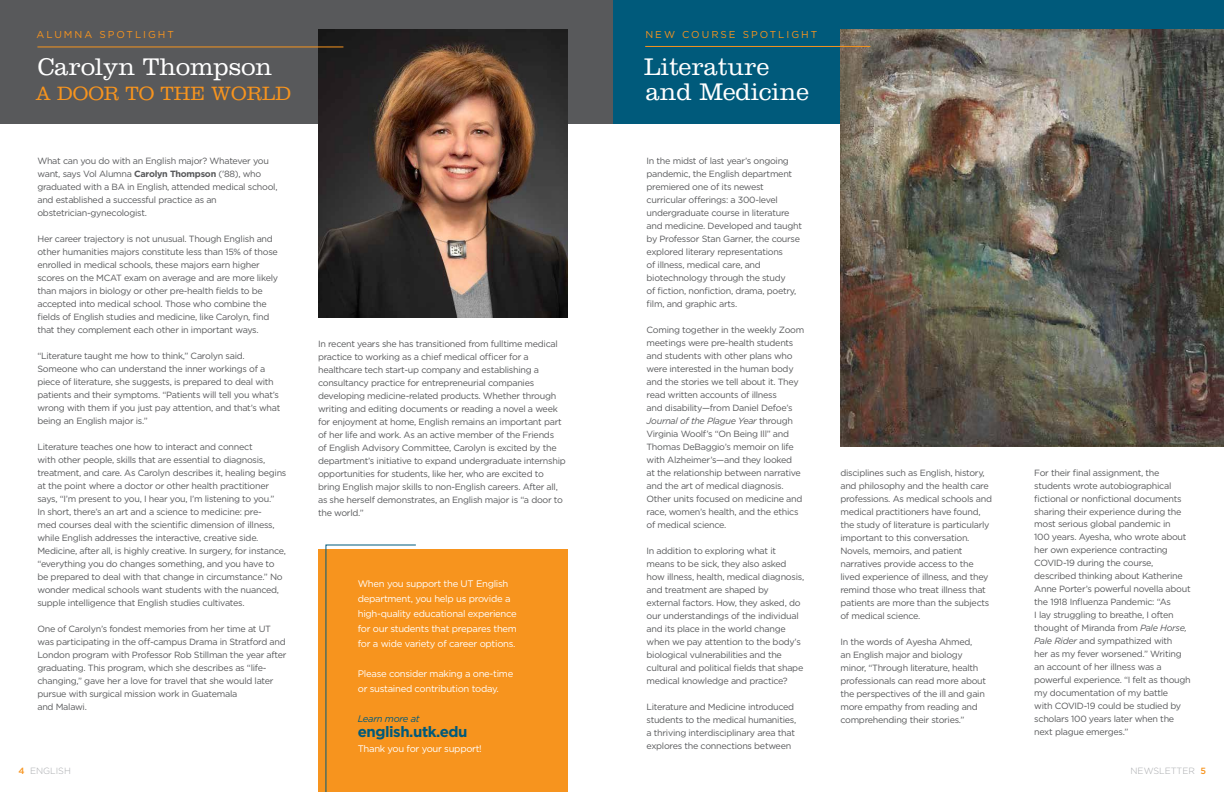
<style>
.page{position:relative;width:1224px;height:792px;background:#fff}
.page>*{position:absolute;margin:0;border:0;box-sizing:border-box;transform-origin:0 0}
.t1{font:300 25px/25px "Clarendon LT Std";color:#fff}
.t2{font:300 20px "Clarendon LT Std";color:#f7941e}
.t3{font:700 15px "Gotham";letter-spacing:-.03em;color:#005a7b}
.t4{font:10px "Gotham";letter-spacing:.2em;color:#f7941e}
.t5{font:9.5px/15px "Gotham";letter-spacing:-.03em;color:#fff}
.t6{font:italic 9.5px "Gotham";letter-spacing:-.03em;color:#005a7b}
.t7{font:9px/13px "Gotham";letter-spacing:-.03em;color:#58595b}
.t8{font:300 9px "Gotham";color:#a7a9ac}
.s1{font-weight:700}
.s2{font-style:italic}
.s3{font-weight:500;color:#f7941e}
</style>
<div class="page">
<div style="left:612px;top:0;width:612px;height:124px;background:#005a7b"></div>
<div style="left:0;top:0;width:613px;height:124px;background:#58595b"></div>
<div style="left:318px;top:550px;width:249px;height:242px;background:#f7941e"></div>
<svg style="left:325px;top:544px;width:92px;height:248px"></svg>
<img style="left:318px;top:29px;width:249px;height:288px">
<img style="left:840px;top:30px;width:384px;height:416px">
<hr style="left:645px;top:46px;width:225px;height:1px;background:#f7941e">
<hr style="left:37px;top:47px;width:306px;height:1px;background:#f7941e">
<p class="t4" style="left:36px;top:28px;width:139px">ALUMNA SPOTLIGHT</p>
<h1 class="t1" style="left:38px;top:54px;width:236px">Carolyn Thompson</h1>
<h2 class="t2" style="left:36px;top:82px;width:257px">A DOOR TO THE WORLD</h2>
<p class="t4" style="left:645px;top:28px;width:173px">NEW COURSE SPOTLIGHT</p>
<h1 class="t1" style="left:644px;top:54px;width:166px">Literature and Medicine</h1>
<p class="t7" style="left:37px;top:154px;width:242px">What can you do with an English major? Whatever you want, says Vol Alumna <span class="s1">Carolyn Thompson</span> ('88), who graduated with a BA in English, attended medical school, and established a successful practice as an obstetrician-gynecologist.</p>
<p class="t7" style="left:37px;top:232px;width:242px">Her career trajectory is not unusual. Though English and other humanities majors constitute less than 15% of those enrolled in medical schools, these majors earn higher scores on the MCAT exam on average and are more likely than majors in biology or other pre-health fields to be accepted into medical school. Those who combine the fields of English studies and medicine, like Carolyn, find that they complement each other in important ways.</p>
<p class="t7" style="left:37px;top:349px;width:244px">“Literature taught me how to think,” Carolyn said.<br>Someone who can understand the inner workings of a piece of literature, she suggests, is prepared to deal with patients and their symptoms. “Patients will tell you what’s wrong with them if you just pay attention, and that’s what being an English major is.”</p>
<p class="t7" style="left:37px;top:440px;width:251px">Literature teaches one how to interact and connect<br>with other people, skills that are essential to diagnosis, treatment, and care. As Carolyn describes it, healing begins at the point where a doctor or other health practitioner says, “I’m present to you, I hear you, I’m listening to you.”<br>In short, there’s an art and a science to medicine: pre-<br>med courses deal with the scientific dimension of illness, while English addresses the interactive, creative side.<br>Medicine, after all, is highly creative. In surgery, for instance, “everything you do changes something, and you have to be prepared to deal with that change in circumstance.” No wonder medical schools want students with the nuanced, supple intelligence that English studies cultivates.</p>
<p class="t7" style="left:37px;top:622px;width:251px">One of Carolyn’s fondest memories from her time at UT was participating in the off-campus Drama in Stratford and London program with Professor Rob Stillman the year after graduating. This program, which she describes as “life&shy;changing,” gave her a love for travel that she would later pursue with surgical mission work in Guatemala<br>and Malawi.</p>
<p class="t7" style="left:318px;top:337px;width:249px">In recent years she has transitioned from fulltime medical practice to working as a chief medical officer for a healthcare tech start-up company and establishing a consultancy practice for entrepreneurial companies developing medicine-related products. Whether through writing and editing documents or reading a novel a week for enjoyment at home, English remains an important part of her life and work. As an active member of the Friends<br>of English Advisory Committee, Carolyn is excited by the department’s initiative to expand undergraduate internship opportunities for students, like her, who are excited to bring English major skills to non-English careers. After all, as she herself demonstrates, an English major is “a door to the world.”</p>
<p class="t5" style="left:358px;top:576px;width:161px">When you support the UT English department, you help us provide a high-quality educational experience for our students that prepares them for a wide variety of career options.</p>
<p class="t5" style="left:358px;top:666px;width:157px">Please consider making a one-time or sustained contribution today.</p>
<p class="t6" style="left:358px;top:713px;width:63px">Learn more at</p>
<h3 class="t3" style="left:358px;top:722px;width:111px">english.utk.edu</h3>
<p class="t5" style="left:358px;top:741px;width:126px">Thank you for your support!</p>
<p class="t7" style="left:647px;top:154px;width:157px">In the midst of last year’s ongoing pandemic, the English department premiered one of its newest curricular offerings: a 300-level undergraduate course in literature and medicine. Developed and taught by Professor Stan Garner, the course explored literary representations<br>of illness, medical care, and biotechnology through the study<br>of fiction, nonfiction, drama, poetry, film, and graphic arts.</p>
<p class="t7" style="left:647px;top:323px;width:159px">Coming together in the weekly Zoom meetings were pre-health students and students with other plans who were interested in the human body and the stories we tell about it. They read written accounts of illness<br>and disability—from Daniel Defoe’s <span class="s2">Journal of the Plague Year</span> through Virginia Woolf’s “On Being Ill” and Thomas DeBaggio’s memoir on life with Alzheimer’s—and they looked<br>at the relationship between narrative and the art of medical diagnosis.<br>Other units focused on medicine and race, women’s health, and the ethics of medical science.</p>
<p class="t7" style="left:647px;top:544px;width:159px">In addition to exploring what it means to be sick, they also asked how illness, health, medical diagnosis, and treatment are shaped by external factors. How, they asked, do our understandings of the individual and its place in the world change when we pay attention to the body’s biological vulnerabilities and the cultural and political fields that shape medical knowledge and practice?</p>
<p class="t7" style="left:647px;top:700px;width:151px">Literature and Medicine introduced students to the medical humanities, a thriving interdisciplinary area that explores the connections between</p>
<p class="t7" style="left:840px;top:466px;width:153px">disciplines such as English, history, and philosophy and the health care professions. As medical schools and medical practitioners have found, the study of literature is particularly important to this conversation.<br>Novels, memoirs, and patient narratives provide access to the lived experience of illness, and they remind those who treat illness that patients are more than the subjects of medical science.</p>
<p class="t7" style="left:840px;top:635px;width:147px">In the words of Ayesha Ahmed,<br>an English major and biology minor, “Through literature, health professionals can read more about the perspectives of the ill and gain more empathy from reading and comprehending their stories.”</p>
<p class="t7" style="left:1034px;top:466px;width:158px">For their final assignment, the students wrote autobiographical fictional or nonfictional documents sharing their experience during the most serious global pandemic in<br>100 years. Ayesha, who wrote about her own experience contracting COVID-19 during the course, described thinking about Katherine Anne Porter’s powerful novella about the 1918 Influenza Pandemic: “As<br>I lay struggling to breathe, I often thought of Miranda from <span class="s2">Pale Horse, Pale Rider</span> and sympathized with<br>her as my fever worsened.” Writing an account of her illness was a powerful experience. “I felt as though my documentation of my battle<br>with COVID-19 could be studied by scholars 100 years later when the next plague emerges.”</p>
<p class="t8" style="left:19px;top:765px;width:54px"><span class="s3">4</span> ENGLISH</p>
<p class="t8" style="left:1131px;top:765px;width:77px">NEWSLETTER <span class="s3">5</span></p>
</div>
